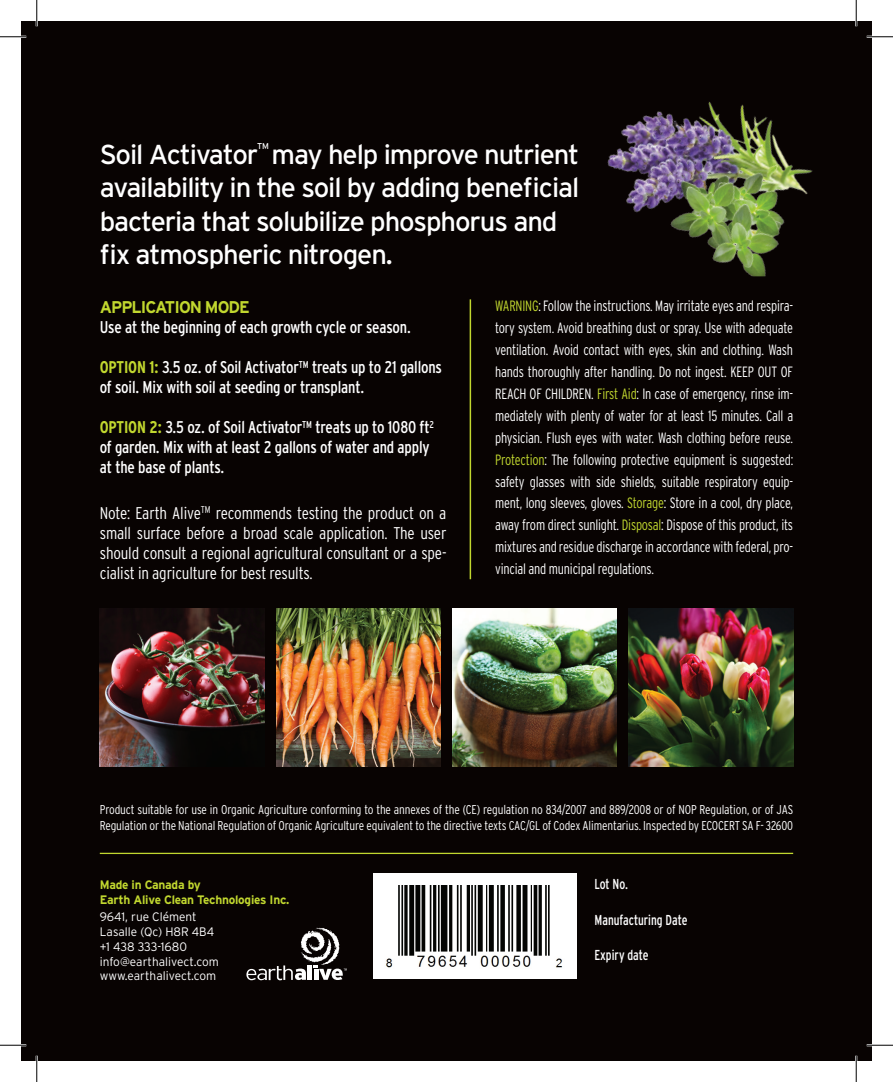
<style>
.page{position:relative;width:893px;height:1082px;background:#fff}
.page>*{position:absolute;margin:0;border:0;box-sizing:border-box;transform-origin:0 0}
.t1{font:27.47px/33.6px "Interstate";letter-spacing:-.04em;color:#fff}
.t2{font:condensed 16.97px/19.9px "Interstate";letter-spacing:-.01em;color:#fff}
.t3{font:300 condensed 16.97px/20.1px "Interstate";letter-spacing:-.01em;color:#fff;text-align:justify}
.t4{font:700 16.97px "Interstate";letter-spacing:-.06em;color:#c1d72f}
.t5{font:300 condensed 14.88px/21.9px "Interstate";letter-spacing:-.015em;color:#fff;text-align:justify;scale:.93 1}
.t6{font:condensed 14.35px "Interstate";color:#fff;scale:.9 1}
.t7{font:300 condensed 12.78px/16.8px "Interstate";letter-spacing:-.01em;color:#fff}
.t8{font:300 12.25px/14.7px "Interstate";color:#fff}
.t9{font:700 12.25px/14.7px "Interstate";letter-spacing:-.02em;color:#c1d72f}
.t10{font:8.4px "Interstate";color:#fff}
.s1{font-weight:700;color:#c1d72f}
.s2{color:#c1d72f}
</style>
<div class="page">
<div style="left:21px;top:21px;width:851px;height:1039px;background:#080302"></div>
<img style="left:607px;top:102px;width:206px;height:174px">
<hr style="left:469px;top:299px;width:2px;height:280px;background:#c1d72f">
<div style="left:373px;top:873px;width:203px;height:105px;background:#fff"></div>
<img style="left:386px;top:886px;width:177px;height:82px">
<hr style="left:100px;top:852px;width:693px;height:2px;background:#c1d72f">
<img style="left:100px;top:608px;width:164px;height:158px">
<img style="left:276px;top:608px;width:164px;height:158px">
<img style="left:452px;top:608px;width:164px;height:158px">
<img style="left:628px;top:608px;width:165px;height:158px">
<svg style="left:246px;top:927px;width:101px;height:54px"></svg>
<hr style="left:0;top:36px;width:26px;height:2px;background:#fff">
<hr style="left:866px;top:36px;width:26px;height:2px;background:#fff">
<hr style="left:0;top:1044px;width:26px;height:2px;background:#fff">
<hr style="left:866px;top:1044px;width:26px;height:2px;background:#fff">
<hr style="left:36px;top:0;width:2px;height:26px;background:#fff">
<hr style="left:36px;top:1055px;width:2px;height:27px;background:#fff">
<hr style="left:855px;top:0;width:2px;height:26px;background:#fff">
<hr style="left:855px;top:1055px;width:2px;height:27px;background:#fff">
<svg style="left:0;top:36px;width:26px;height:1px"></svg>
<svg style="left:866px;top:36px;width:26px;height:1px"></svg>
<svg style="left:0;top:1044px;width:26px;height:1px"></svg>
<svg style="left:866px;top:1044px;width:26px;height:1px"></svg>
<svg style="left:36px;top:0;width:1px;height:26px"></svg>
<svg style="left:36px;top:1055px;width:1px;height:27px"></svg>
<svg style="left:855px;top:0;width:1px;height:26px"></svg>
<svg style="left:855px;top:1055px;width:1px;height:27px"></svg>
<h1 class="t1" style="left:100px;top:137px;width:160px">Soil Activator</h1>
<p class="t10" style="left:257px;top:141px;width:13px">TM</p>
<h1 class="t1" style="left:100px;top:137px;width:481px;text-indent:172px">may help improve nutrient availability in the soil by adding beneficial bacteria that solubilize phosphorus and fix atmospheric nitrogen.</h1>
<p class="t4" style="left:100px;top:297px;width:41px">applicati</p>
<p class="t4" style="left:179px;top:297px;width:60px">on mode</p>
<p class="t2" style="left:100px;top:317px;width:312px">Use at the beginning of each growth cycle or season.</p>
<p class="t2" style="left:100px;top:357px;width:344px"><span class="s1">OPTION 1:</span> 3.5 oz. of Soil Activator<sup>TM</sup> treats up to 21 gallons of soil. Mix with soil at seeding or transplant.</p>
<p class="t2" style="left:100px;top:417px;width:336px"><span class="s1">OPTION 2:</span> 3.5 oz. of Soil Activator<sup>TM</sup> treats up to 1080 ft<sup>2 </sup>of garden. Mix with at least 2 gallons of water and apply at the base of plants.</p>
<p class="t3" style="left:100px;top:503px;width:348px">Note: Earth Alive<sup>TM</sup> recommends testing the product on a small surface before a broad scale application. The user should consult a regional agricultural consultant or a spe&shy;cialist in agriculture for best results.</p>
<p class="t5" style="left:495px;top:295px;width:322px"><span class="s2">WARNING</span>: Follow the instructions. May irritate eyes and respira&shy;tory system. Avoid breathing dust or spray. Use with adequate ventilation. Avoid contact with eyes, skin and clothing. Wash hands thoroughly after handling. Do not ingest. KEEP OUT OF REACH OF CHILDREN. <span class="s2">First Aid</span>: In case of emergency, rinse im&shy;mediately with plenty of water for at least 15 minutes. Call a physician. Flush eyes with water. Wash clothing before reuse.<br><span class="s2">Protection</span>: The following protective equipment is suggested: safety glasses with side shields, suitable respiratory equip&shy;ment, long sleeves, gloves. <span class="s2">Storage</span>: Store in a cool, dry place, away from direct sunlight. <span class="s2">Disposal</span>: Dispose of this product, its mixtures and residue discharge in accordance with federal, pro&shy;vincial and municipal regulations.</p>
<p class="t7" style="left:100px;top:800px;width:695px">Product suitable for use in Organic Agriculture conforming to the annexes of the (CE) regulation no 834/2007 and 889/2008 or of NOP Regulation, or of JAS<br>Regulation or the National Regulation of Organic Agriculture equivalent to the directive texts CAC/GL of Codex Alimentarius. Inspected by ECOCERT SA F- 32600</p>
<p class="t9" style="left:100px;top:877px;width:191px">Made in Canada by<br>Earth Alive Clean Technologies Inc.</p>
<p class="t8" style="left:100px;top:909px;width:120px">9641, rue Clément<br>Lasalle (Qc) H8R 4B4 +1 438 333-1680 info@earthalivect.com www.earthalivect.com</p>
<p class="t6" style="left:594px;top:876px;width:39px">Lot No.</p>
<p class="t6" style="left:594px;top:911px;width:105px">Manufacturing Date</p>
<p class="t6" style="left:594px;top:947px;width:62px">Expiry date</p>
</div>
